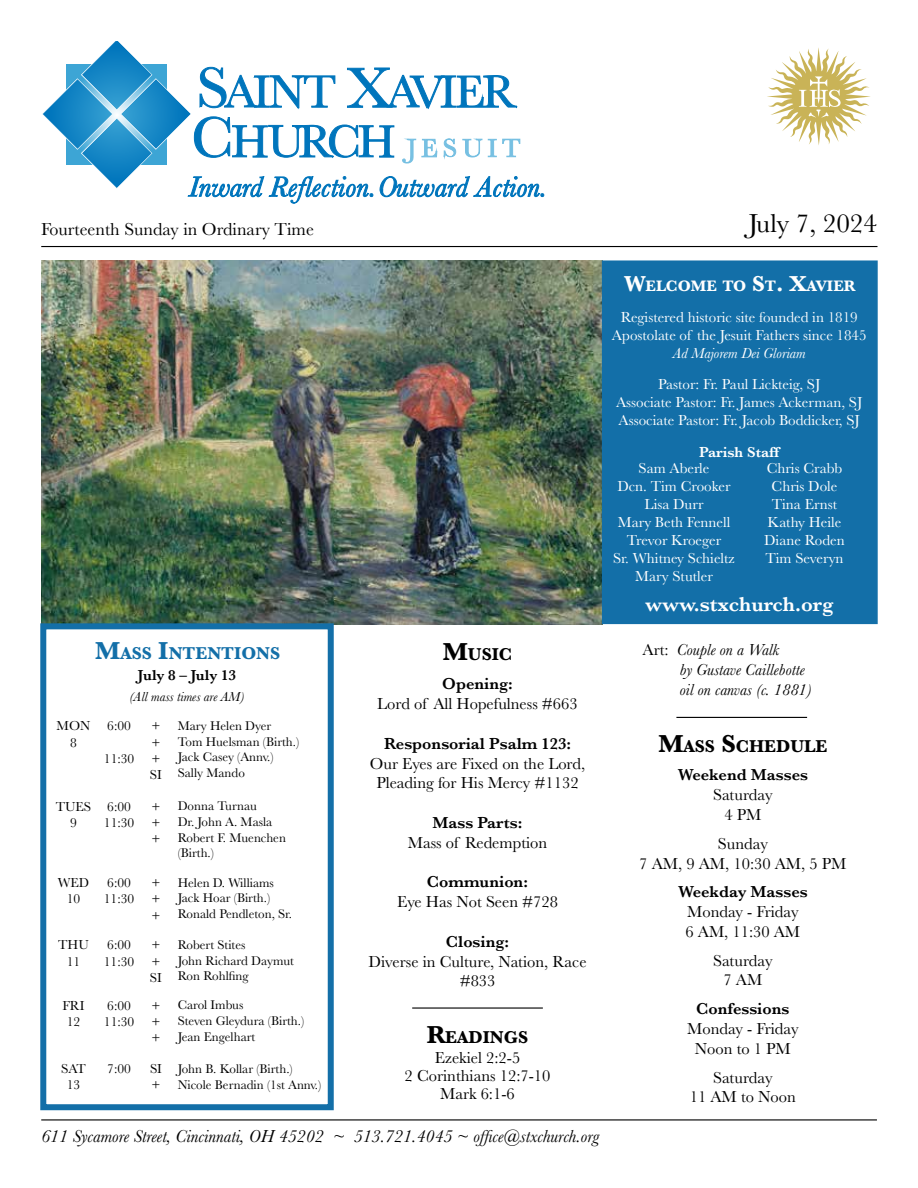
<style>
.page{position:relative;width:918px;height:1188px;background:#fff}
.page>*{position:absolute;margin:0;border:0;box-sizing:border-box;transform-origin:0 0}
.t1{font:27px "Baskerville";color:#000}
.t2{font:600 21px "Baskerville";color:#fff}
.t3{font:italic 18px "Baskerville";color:#000}
.t4{font:18px "Baskerville";color:#000}
.t5{font:700 17.85px "Baskerville";color:#000}
.t6{font:700 17.85px "Baskerville";color:#136fa8}
.t7{font:16.5px/19.8px "Baskerville";color:#000;text-align:center}
.t8{font:600 16.5px "Baskerville";color:#000}
.t9{font:italic 16.5px/19.8px "Baskerville";color:#000}
.t10{font:700 15.75px "Baskerville";color:#fff}
.t11{font:15px/18px "Baskerville";color:#fff;text-align:center}
.t12{font:italic 15px "Baskerville";color:#fff}
.t13{font:600 15px "Baskerville";letter-spacing:-.01em;color:#000}
.t14{font:600 15px "Baskerville";color:#fff}
.t15{font:13.5px/16.2px "Baskerville";color:#000;text-align:center}
.t16{font:italic 13.5px "Baskerville";color:#000}
.t17{font:13.05px/15.6px "Baskerville";color:#000}
.s1{font-size:22.5px}
.s2{font-size:25.5px}
.s3{font-style:normal}
</style>
<div class="page">
<img style="left:41px;top:260px;width:561px;height:364px">
<div style="left:602px;top:260px;width:276px;height:364px;background:#136fa8;border:2px solid #136fa8"></div>
<svg style="left:42px;top:41px;width:502px;height:162px"></svg>
<hr style="left:41px;top:246px;width:837px;height:1px;background:#000">
<hr style="left:41px;top:1119px;width:836px;height:1px;background:#000">
<svg style="left:767px;top:48px;width:103px;height:97px"></svg>
<div style="left:40px;top:623px;width:294px;height:487px;background:#fff;border:6px solid #136fa8"></div>
<hr style="left:412px;top:1007px;width:131px;height:2px;background:#000">
<hr style="left:676px;top:717px;width:131px;height:1px;background:#000">
<p class="t4" style="left:41px;top:218px;width:274px">Fourteenth Sunday in Ordinary Time</p>
<h1 class="t1" style="left:748px;top:206px;width:130px">July 7, 2024</h1>
<p class="t10" style="left:624px;top:275px;width:233px"><span class="s1">W</span>ELCOME TO <span class="s1">S</span>T<span class="s1">. X</span>AVIER</p>
<p class="t11" style="left:612px;top:308px;width:256px">Registered historic site founded in 1819<br>Apostolate of the Jesuit Fathers since 1845</p>
<p class="t12" style="left:673px;top:343px;width:134px">Ad Majorem Dei Gloriam</p>
<p class="t6" style="left:95px;top:641px;width:185px"><span class="s2">M</span>ASS <span class="s2">I</span>NTENTIONS</p>
<p class="t13" style="left:138px;top:665px;width:100px">July 8 – July 13</p>
<p class="t16" style="left:130px;top:688px;width:116px">(All mass times are AM)</p>
<p class="t15" style="left:57px;top:718px;width:35px">MON<br>8</p>
<p class="t15" style="left:107px;top:718px;width:25px">6:00</p>
<p class="t15" style="left:104px;top:751px;width:32px">11:30</p>
<p class="t15" style="left:150px;top:718px;width:14px;text-align:justify">+ + + SI</p>
<p class="t17" style="left:178px;top:718px;width:123px">Mary Helen Dyer<br>Tom Huelsman (Birth.)<br>Jack Casey (Annv.)<br>Sally Mando</p>
<p class="t15" style="left:56px;top:799px;width:37px">TUES<br>9</p>
<p class="t15" style="left:104px;top:799px;width:32px;text-align:left">6:00<br>11:30</p>
<p class="t15" style="left:152px;top:799px;width:11px;text-align:justify">+ + +</p>
<p class="t17" style="left:178px;top:799px;width:110px">Donna Turnau<br>Dr. John A. Masla<br>Robert F. Muenchen (Birth.)</p>
<p class="t15" style="left:58px;top:875px;width:33px">WED<br>10</p>
<p class="t15" style="left:104px;top:875px;width:32px;text-align:left">6:00<br>11:30</p>
<p class="t15" style="left:152px;top:875px;width:11px;text-align:justify">+ + +</p>
<p class="t17" style="left:178px;top:875px;width:116px">Helen D. Williams<br>Jack Hoar (Birth.)<br>Ronald Pendleton, Sr.</p>
<p class="t15" style="left:58px;top:937px;width:32px">THU<br>11</p>
<p class="t15" style="left:104px;top:937px;width:32px;text-align:left">6:00<br>11:30</p>
<p class="t15" style="left:150px;top:937px;width:14px;text-align:justify">+ + SI</p>
<p class="t17" style="left:178px;top:937px;width:118px">Robert Stites<br>John Richard Daymut<br>Ron Rohlfing</p>
<p class="t15" style="left:62px;top:998px;width:24px">FRI<br>12</p>
<p class="t15" style="left:104px;top:998px;width:32px;text-align:left">6:00<br>11:30</p>
<p class="t15" style="left:152px;top:998px;width:11px;text-align:justify">+ + +</p>
<p class="t17" style="left:178px;top:998px;width:128px">Carol Imbus<br>Steven Gleydura (Birth.)<br>Jean Engelhart</p>
<p class="t15" style="left:61px;top:1061px;width:26px">SAT<br>13</p>
<p class="t15" style="left:107px;top:1061px;width:25px">7:00</p>
<p class="t15" style="left:150px;top:1061px;width:14px;text-align:left">SI +</p>
<p class="t17" style="left:178px;top:1061px;width:145px">John B. Kollar (Birth.)<br>Nicole Bernadin (1st Annv.)</p>
<p class="t5" style="left:443px;top:642px;width:71px"><span class="s2">M</span>USIC</p>
<p class="t8" style="left:442px;top:672px;width:72px">Opening:</p>
<p class="t7" style="left:377px;top:694px;width:202px">Lord of All Hopefulness #663</p>
<p class="t8" style="left:384px;top:732px;width:188px">Responsorial Psalm 123:</p>
<p class="t7" style="left:370px;top:754px;width:217px">Our Eyes are Fixed on the Lord,<br>Pleading for His Mercy #1132</p>
<p class="t8" style="left:433px;top:811px;width:91px">Mass Parts:</p>
<p class="t7" style="left:408px;top:833px;width:141px">Mass of Redemption</p>
<p class="t8" style="left:427px;top:870px;width:103px">Communion:</p>
<p class="t7" style="left:397px;top:892px;width:162px">Eye Has Not Seen #728</p>
<p class="t8" style="left:446px;top:930px;width:65px">Closing:</p>
<p class="t7" style="left:369px;top:952px;width:220px">Diverse in Culture, Nation, Race #833</p>
<p class="t5" style="left:427px;top:1024px;width:101px"><span class="s2">R</span>EADINGS</p>
<p class="t7" style="left:405px;top:1049px;width:147px;line-height:18px">Ezekiel 2:2-5<br>2 Corinthians 12:7-10<br>Mark 6:1-6</p>
<p class="t3" style="left:41px;top:1124px;width:559px">611 Sycamore Street, Cincinnati, OH 45202 ~ 513.721.4045 ~ office@stxchurch.org</p>
<p class="t11" style="left:616px;top:376px;width:248px">Pastor: Fr. Paul Lickteig, SJ<br>Associate Pastor: Fr. James Ackerman, SJ<br>Associate Pastor: Fr. Jacob Boddicker, SJ</p>
<p class="t14" style="left:699px;top:442px;width:83px">Parish Staff</p>
<p class="t11" style="left:613px;top:460px;width:123px">Sam Aberle<br>Dcn. Tim Crooker<br>Lisa Durr<br>Mary Beth Fennell<br>Trevor Kroeger<br>Sr. Whitney Schieltz<br>Mary Stutler</p>
<p class="t11" style="left:764px;top:460px;width:82px">Chris Crabb<br>Chris Dole<br>Tina Ernst<br>Kathy Heile<br>Diane Roden<br>Tim Severyn</p>
<h2 class="t2" style="left:645px;top:589px;width:190px">www.stxchurch.org</h2>
<p class="t9" style="left:680px;top:640px;width:134px;text-indent:-37px"><span class="s3">Art:</span> Couple on a Walk<br>by Gustave Caillebotte oil on canvas (c. 1881)</p>
<p class="t5" style="left:658px;top:734px;width:171px"><span class="s2">M</span>ASS <span class="s2">S</span>CHEDULE</p>
<p class="t8" style="left:678px;top:763px;width:132px">Weekend Masses</p>
<p class="t7" style="left:713px;top:785px;width:61px">Saturday<br>4 PM</p>
<p class="t7" style="left:639px;top:834px;width:209px">Sunday<br>7 AM, 9 AM, 10:30 AM, 5 PM</p>
<p class="t8" style="left:678px;top:880px;width:131px">Weekday Masses</p>
<p class="t7" style="left:685px;top:902px;width:116px;text-align:left">Monday - Friday<br>6 AM, 11:30 AM</p>
<p class="t7" style="left:713px;top:951px;width:61px">Saturday<br>7 AM</p>
<p class="t8" style="left:696px;top:997px;width:95px">Confessions</p>
<p class="t7" style="left:687px;top:1019px;width:113px">Monday - Friday<br>Noon to 1 PM</p>
<p class="t7" style="left:690px;top:1068px;width:108px">Saturday<br>11 AM to Noon</p>
</div>
